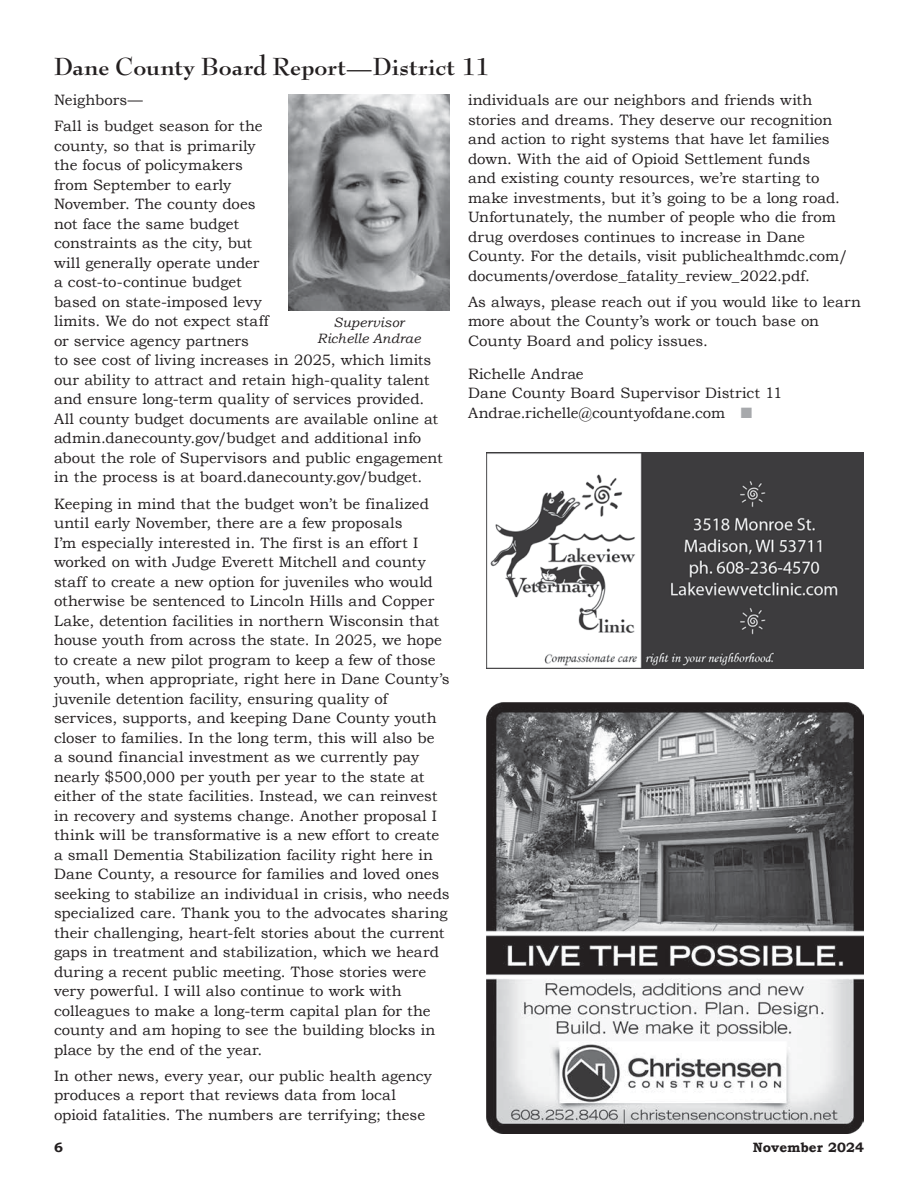
<style>
.page{position:relative;width:918px;height:1188px;background:#fff}
.page>*{position:absolute;margin:0;border:0;box-sizing:border-box;transform-origin:0 0}
.t1{font:700 27px "Bernhard Modern Std";color:#231f20}
.t2{font:15px/19.5px "Bookman Old Style";color:#231f20}
.t3{font:italic 13.5px/16.5px "Bookman Old Style";letter-spacing:.01em;color:#231f20;text-align:center}
.t4{font:700 13.5px "Bookman Old Style";letter-spacing:.005em;color:#231f20}
.s1{color:#a7a9ac}
</style>
<div class="page">
<img style="left:288px;top:94px;width:162px;height:216px">
<img style="left:486px;top:702px;width:378px;height:432px">
<img style="left:486px;top:452px;width:378px;height:216px">
<h1 class="t1" style="left:54px;top:52px;width:438px">Dane County Board Report—District 11</h1>
<p class="t2" style="left:54px;top:87px;width:210px;line-height:26.2px">Neighbors—<br>Fall is budget season for the</p>
<p class="t2" style="left:54px;top:136px;width:390px">county, so that is primarily<br>the focus of policymakers<br>from September to early<br>November. The county does<br>not face the same budget<br>constraints as the city, but<br>will generally operate under<br>a cost-to-continue budget<br>based on state-imposed levy<br>limits. We do not expect staff<br>or service agency partners<br>to see cost of living increases in 2025, which limits our ability to attract and retain high-quality talent and ensure long-term quality of services provided.<br>All county budget documents are available online at admin.danecounty.gov/budget and additional info about the role of Supervisors and public engagement in the process is at board.danecounty.gov/budget.</p>
<p class="t2" style="left:54px;top:494px;width:397px">Keeping in mind that the budget won’t be finalized until early November, there are a few proposals<br>I’m especially interested in. The first is an effort I worked on with Judge Everett Mitchell and county staff to create a new option for juveniles who would otherwise be sentenced to Lincoln Hills and Copper Lake, detention facilities in northern Wisconsin that house youth from across the state. In 2025, we hope to create a new pilot program to keep a few of those youth, when appropriate, right here in Dane County’s juvenile detention facility, ensuring quality of services, supports, and keeping Dane County youth closer to families. In the long term, this will also be<br>a sound financial investment as we currently pay nearly $500,000 per youth per year to the state at either of the state facilities. Instead, we can reinvest in recovery and systems change. Another proposal I think will be transformative is a new effort to create a small Dementia Stabilization facility right here in Dane County, a resource for families and loved ones seeking to stabilize an individual in crisis, who needs specialized care. Thank you to the advocates sharing their challenging, heart-felt stories about the current gaps in treatment and stabilization, which we heard during a recent public meeting. Those stories were very powerful. I will also continue to work with colleagues to make a long-term capital plan for the county and am hoping to see the building blocks in place by the end of the year.</p>
<p class="t2" style="left:54px;top:1066px;width:379px">In other news, every year, our public health agency produces a report that reviews data from local opioid fatalities. The numbers are terrifying; these</p>
<p class="t2" style="left:468px;top:90px;width:381px">individuals are our neighbors and friends with stories and dreams. They deserve our recognition and action to right systems that have let families down. With the aid of Opioid Settlement funds<br>and existing county resources, we’re starting to make investments, but it’s going to be a long road.<br>Unfortunately, the number of people who die from drug overdoses continues to increase in Dane County. For the details, visit publichealthmdc.com/ documents/overdose_fatality_review_2022.pdf.</p>
<p class="t2" style="left:468px;top:292px;width:395px">As always, please reach out if you would like to learn more about the County’s work or touch base on<br>County Board and policy issues.</p>
<p class="t2" style="left:468px;top:364px;width:316px">Richelle Andrae<br>Dane County Board Supervisor District 11<br>Andrae.richelle@countyofdane.com <span class="s1">■</span></p>
<p class="t3" style="left:317px;top:314px;width:105px">Supervisor<br>Richelle Andrae</p>
<p class="t4" style="left:54px;top:1140px;width:10px">6</p>
<p class="t4" style="left:753px;top:1140px;width:113px">November 2024</p>
</div>
